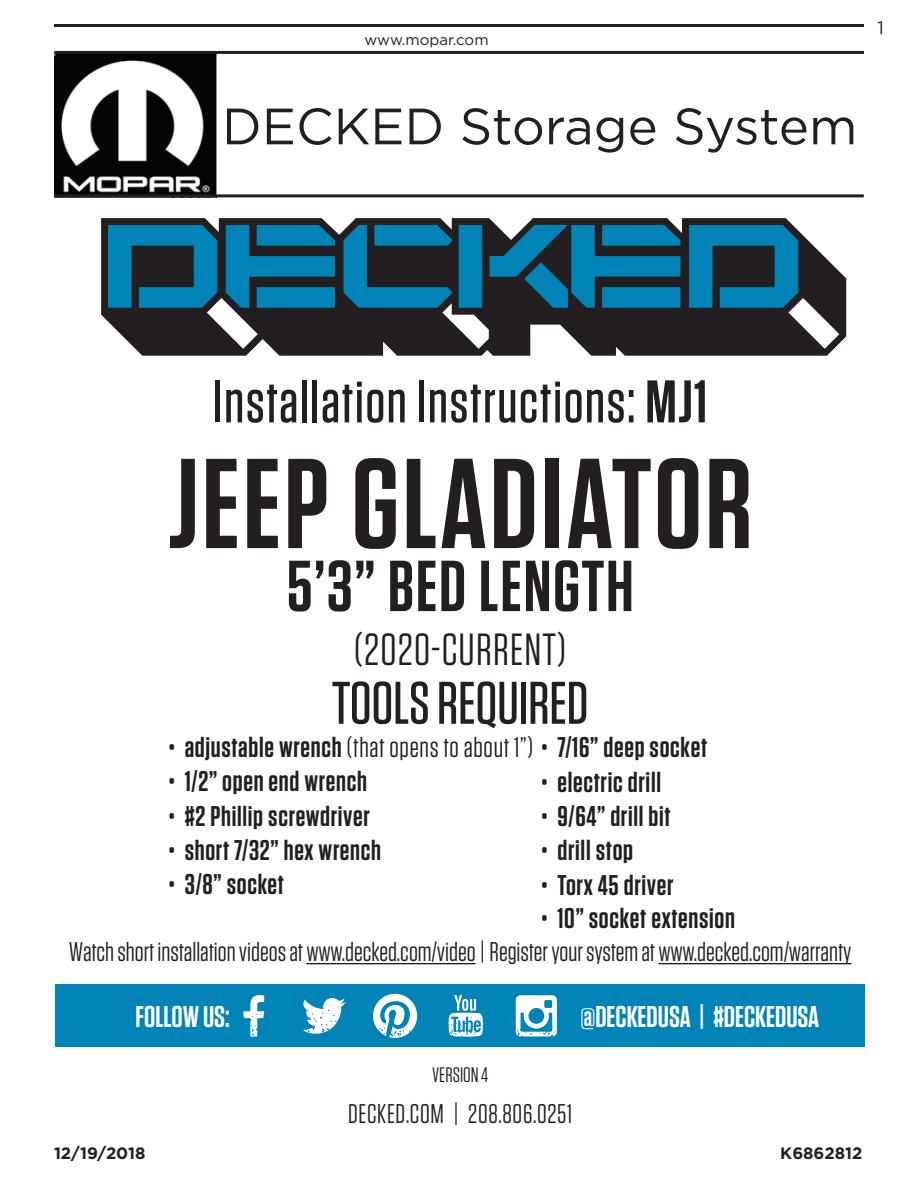
<style>
.page{position:relative;width:918px;height:1188px;background:#fff}
.page>*{position:absolute;margin:0;border:0;box-sizing:border-box;transform-origin:0 0}
.t1{font:600 127.5px "Tungsten";letter-spacing:.025em;color:#231f20}
.t2{font:600 72px "Tungsten";letter-spacing:.025em;color:#231f20}
.t3{font:500 60px "Tungsten";letter-spacing:.025em;color:#231f20}
.t4{font:500 60px "Tungsten";color:#231f20}
.t5{font:51px "Gotham";color:#231f20}
.t6{font:45px "Tungsten";letter-spacing:.025em;color:#231f20}
.t7{font:600 30px "Tungsten";color:#fff}
.t8{font:600 28.5px "Tungsten";letter-spacing:.025em;color:#231f20}
.t9{font:27px "Tungsten";color:#231f20}
.t10{font:27px "Tungsten";letter-spacing:.025em;color:#231f20}
.t11{font:21px "Tungsten";color:#231f20}
.t12{font:18px "Gotham";color:#231f20}
.t13{font:700 16.5px "Gotham";color:#231f20}
.t14{font:15px "Gotham";color:#231f20}
.s1{font-weight:600}
.s2{font-weight:400}
</style>
<div class="page">
<hr style="left:54px;top:24px;width:810px;height:3px;background:#231f20">
<img style="left:54px;top:54px;width:163px;height:140px">
<hr style="left:54px;top:51px;width:810px;height:3px;background:#231f20">
<hr style="left:54px;top:194px;width:810px;height:3px;background:#231f20">
<svg style="left:101px;top:218px;width:745px;height:138px;fill:#231f20"></svg>
<svg style="left:108px;top:225px;width:690px;height:83px;background:#0f5f7e"></svg>
<hr style="left:306px;top:963px;width:170px;height:1px;background:#231f20">
<hr style="left:658px;top:963px;width:193px;height:1px;background:#231f20">
<div style="left:55px;top:984px;width:810px;height:62px;background:#0084b7"></div>
<svg style="left:243px;top:995px;width:21px;height:42px"></svg>
<svg style="left:303px;top:998px;width:43px;height:36px"></svg>
<svg style="left:449px;top:995px;width:34px;height:42px"></svg>
<svg style="left:373px;top:994px;width:44px;height:44px"></svg>
<svg style="left:516px;top:995px;width:41px;height:41px"></svg>
<p class="t14" style="left:365px;top:30px;width:126px">www.mopar.com</p>
<h3 class="t5" style="left:222px;top:94px;width:637px">DECKED Storage System</h3>
<p class="t12" style="left:878px;top:16px;width:8px">1</p>
<h3 class="t3" style="left:213px;top:370px;width:495px">Installation Instructions: <span class="s1">MJ1</span></h3>
<h1 class="t1" style="left:168px;top:437px;width:586px">JEEP GLADIATOR</h1>
<h2 class="t2" style="left:287px;top:548px;width:348px">5’3” BED LENGTH</h2>
<h3 class="t6" style="left:354px;top:626px;width:214px">(2020-CURRENT)</h3>
<h3 class="t4" style="left:332px;top:672px;width:258px">TOOLS REQUIRED</h3>
<p class="t8" style="left:169px;top:732px;width:540px">• adjustable wrench <span class="s2">(that opens to about 1”)</span> • 7/16” deep socket</p>
<p class="t8" style="left:169px;top:767px;width:200px">• 1/2” open end wrench</p>
<p class="t8" style="left:169px;top:801px;width:203px">• #2 Phillip screwdriver</p>
<p class="t8" style="left:169px;top:835px;width:214px">• short 7/32” hex wrench</p>
<p class="t8" style="left:169px;top:869px;width:117px">• 3/8” socket</p>
<p class="t8" style="left:541px;top:767px;width:121px">• electric drill</p>
<p class="t8" style="left:541px;top:801px;width:131px">• 9/64” drill bit</p>
<p class="t8" style="left:541px;top:835px;width:93px">• drill stop</p>
<p class="t8" style="left:541px;top:870px;width:134px">• Torx 45 driver</p>
<p class="t8" style="left:541px;top:904px;width:195px">• 10” socket extension</p>
<p class="t9" style="left:69px;top:938px;width:784px">Watch short installation videos at www.decked.com/video | Register your system at www.decked.com/warranty</p>
<p class="t7" style="left:136px;top:1000px;width:96px">FOLLOW US:</p>
<p class="t7" style="left:580px;top:1001px;width:240px">@DECKEDUSA | #DECKEDUSA</p>
<p class="t11" style="left:432px;top:1063px;width:58px">VERSION 4</p>
<p class="t10" style="left:348px;top:1100px;width:225px">DECKED.COM | 208.806.0251</p>
<p class="t13" style="left:54px;top:1142px;width:93px">12/19/2018</p>
<p class="t13" style="left:780px;top:1142px;width:84px">K6862812</p>
</div>
